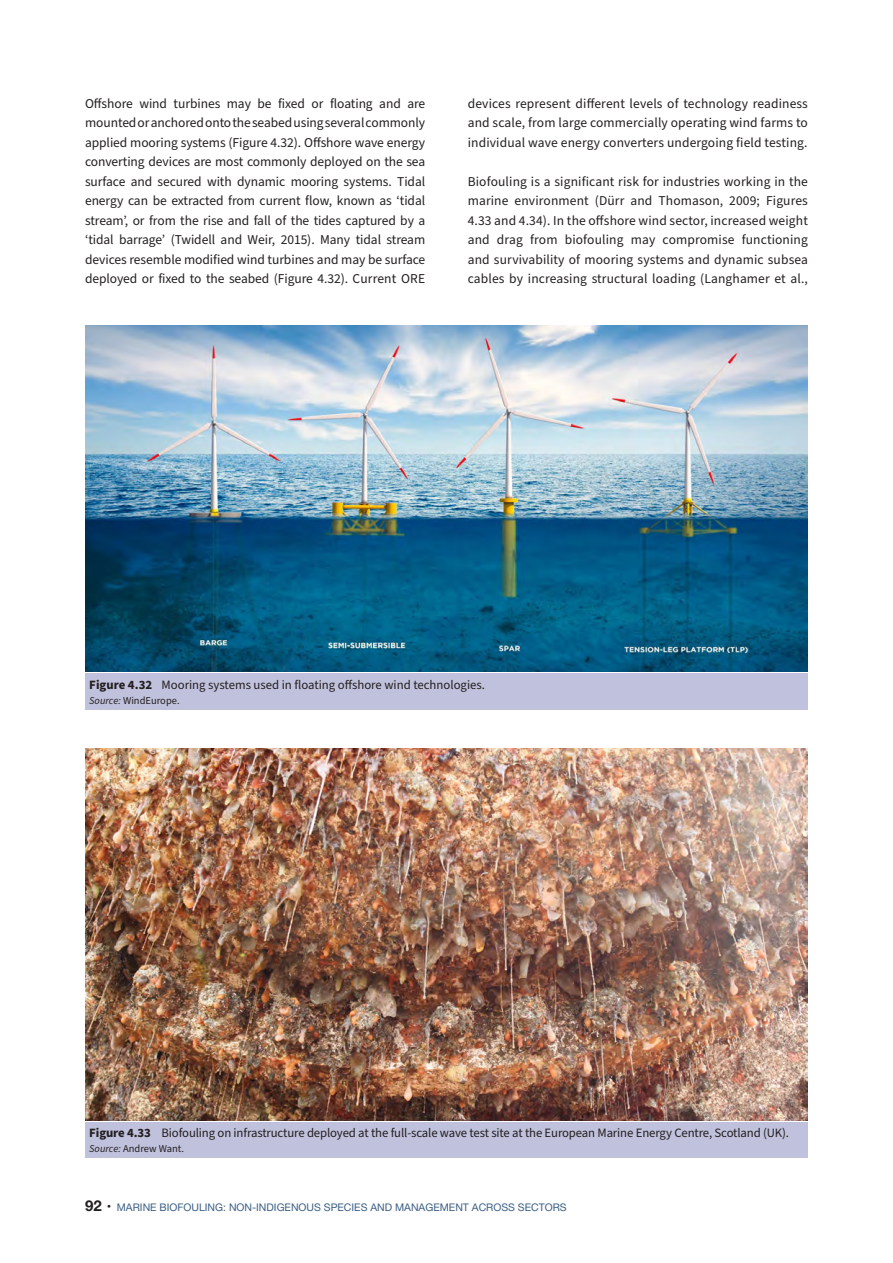
<style>
.page{position:relative;width:893px;height:1263px;background:#fff}
.page>*{position:absolute;margin:0;border:0;box-sizing:border-box;transform-origin:0 0}
.TEXTE_sur_grille{font:13.5px/19.5px "Source Sans Pro";letter-spacing:.01em;color:#231f20;text-align:justify}
.FIG_Titre{font:12.75px "Source Sans Pro";letter-spacing:-.01em;color:#231f20}
.t1{font:10.5px "Helvetica Neue LT Pro";color:#3b5e85}
.FIG_Source{font:10.5px "Source Sans Pro";color:#231f20}
.s1{font-weight:700}
.s2{font-style:italic}
.s3{font-weight:700;font-size:15px;color:#231f20}
.s4{font-weight:700;font-size:16.5px;color:#231f20}
</style>
<div class="page">
<img style="left:85px;top:748px;width:723px;height:372px">
<div style="left:85px;top:1122px;width:723px;height:21px;background:#c0c1dc"></div>
<div style="left:85px;top:1143px;width:723px;height:15px;background:#c0c1dc"></div>
<img style="left:85px;top:326px;width:723px;height:346px">
<div style="left:85px;top:674px;width:723px;height:21px;background:#c0c1dc"></div>
<div style="left:85px;top:695px;width:723px;height:15px;background:#c0c1dc"></div>
<p class="TEXTE_sur_grille" style="left:85px;top:94px;width:342px">Offshore wind turbines may be fixed or floating and are mounted or anchored onto the seabed using several commonly applied mooring systems (Figure 4.32). Offshore wave energy converting devices are most commonly deployed on the sea surface and secured with dynamic mooring systems. Tidal energy can be extracted from current flow, known as ‘tidal stream’, or from the rise and fall of the tides captured by a ‘tidal barrage’ (Twidell and Weir, 2015). Many tidal stream devices resemble modified wind turbines and may be surface deployed or fixed to the seabed (Figure 4.32). Current ORE</p>
<p class="TEXTE_sur_grille" style="left:468px;top:94px;width:342px">devices represent different levels of technology readiness and scale, from large commercially operating wind farms to individual wave energy converters undergoing field testing.</p>
<p class="TEXTE_sur_grille" style="left:468px;top:172px;width:342px">Biofouling is a significant risk for industries working in the marine environment (Dürr and Thomason, 2009; Figures 4.33 and 4.34). In the offshore wind sector, increased weight and drag from biofouling may compromise functioning and survivability of mooring systems and dynamic subsea cables by increasing structural loading (Langhamer et al.,</p>
<p class="FIG_Titre" style="left:89px;top:676px;width:397px"><span class="s1">Figure 4.32</span> Mooring systems used in floating offshore wind technologies.</p>
<p class="FIG_Source" style="left:89px;top:693px;width:92px"><span class="s2">Source:</span> WindEurope.</p>
<p class="FIG_Titre" style="left:89px;top:1124px;width:701px"><span class="s1">Figure 4.33</span> Biofouling on infrastructure deployed at the full-scale wave test site at the European Marine Energy Centre, Scotland (UK).</p>
<p class="FIG_Source" style="left:89px;top:1142px;width:96px"><span class="s2">Source:</span> Andrew Want.</p>
<p class="t1" style="left:85px;top:1201px;width:483px"><span class="s3">92</span> <span class="s4">·</span> MARINE BIOFOULING: NON-INDIGENOUS SPECIES AND MANAGEMENT ACROSS SECTORS</p>
</div>
